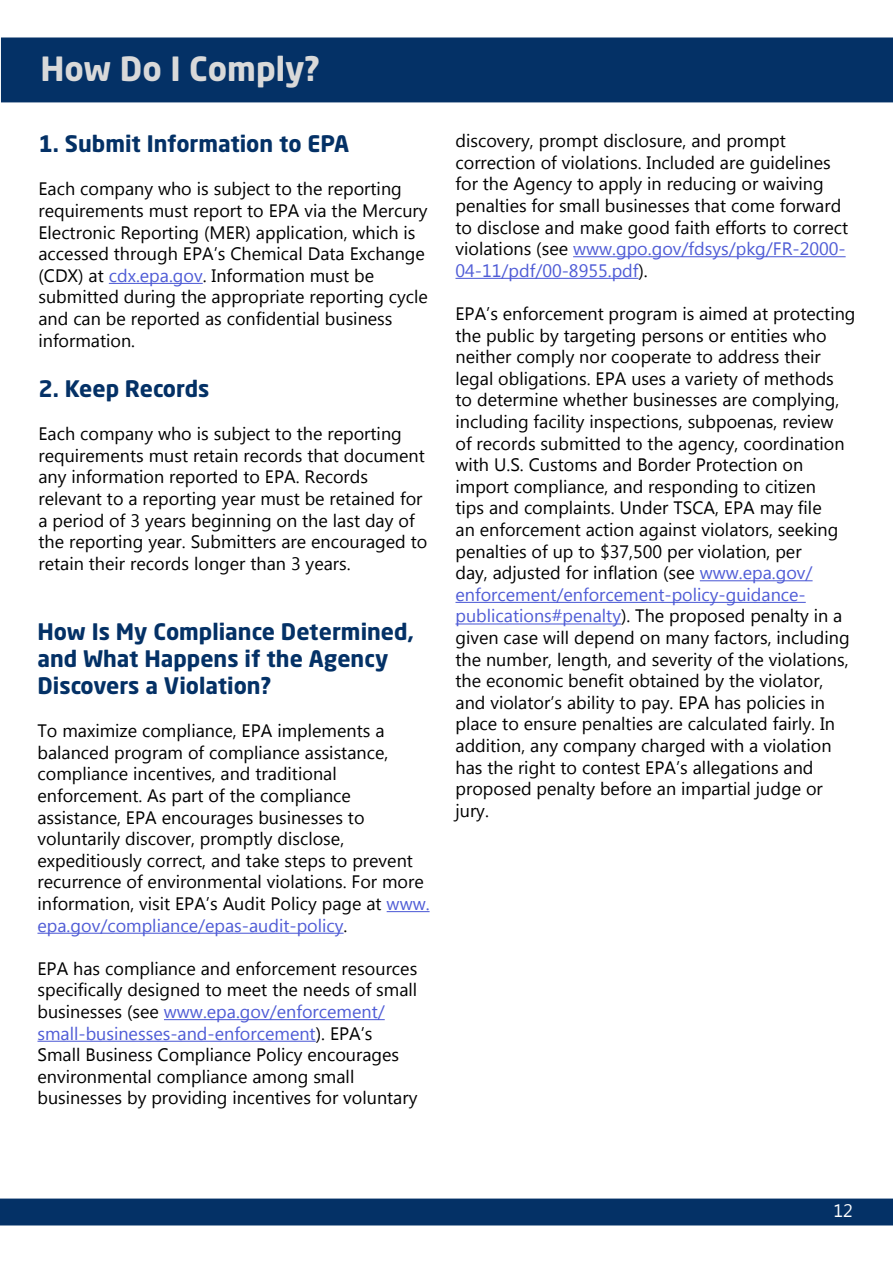
<style>
.page{position:relative;width:893px;height:1263px;background:#fff}
.page>*{position:absolute;margin:0;border:0;box-sizing:border-box;transform-origin:0 0}
.t1{font:700 33px "Neo Sans Std";color:#d9d9d9}
.t2{font:700 22.5px/27px "Neo Sans Std";color:#043166}
.t3{font:18px/21.6px "Myanmar Text";color:#000}
.t4{font:18px "Myanmar Text";color:#fff}
.s1{color:#4f5cd6}
</style>
<div class="page">
<div style="left:0;top:1198px;width:893px;height:27px;background:#043166"></div>
<hr style="left:109px;top:283px;width:94px;height:1px;background:#4f5cd6">
<hr style="left:387px;top:911px;width:43px;height:1px;background:#4f5cd6">
<hr style="left:38px;top:933px;width:306px;height:1px;background:#4f5cd6">
<hr style="left:164px;top:1019px;width:221px;height:1px;background:#4f5cd6">
<hr style="left:38px;top:1041px;width:278px;height:1px;background:#4f5cd6">
<hr style="left:573px;top:256px;width:273px;height:1px;background:#4f5cd6">
<hr style="left:455px;top:278px;width:183px;height:1px;background:#4f5cd6">
<hr style="left:700px;top:580px;width:113px;height:1px;background:#4f5cd6">
<hr style="left:455px;top:602px;width:351px;height:1px;background:#4f5cd6">
<hr style="left:455px;top:623px;width:166px;height:1px;background:#4f5cd6">
<div style="left:1px;top:38px;width:892px;height:64px;background:#043166"></div>
<h1 class="t1" style="left:40px;top:47px;width:282px">How Do I Comply?</h1>
<p class="t2" style="left:38px;top:130px;width:312px">1. Submit Information to EPA</p>
<p class="t3" style="left:38px;top:178px;width:391px">Each company who is subject to the reporting requirements must report to EPA via the Mercury Electronic Reporting (MER) application, which is accessed through EPA’s Chemical Data Exchange (CDX) at <span class="s1">cdx.epa.gov</span>. Information must be submitted during the appropriate reporting cycle and can be reported as confidential business information.</p>
<p class="t2" style="left:38px;top:375px;width:172px">2. Keep Records</p>
<p class="t3" style="left:38px;top:423px;width:390px">Each company who is subject to the reporting requirements must retain records that document any information reported to EPA. Records relevant to a reporting year must be retained for a period of 3 years beginning on the last day of the reporting year. Submitters are encouraged to retain their records longer than 3 years.</p>
<h2 class="t2" style="left:38px;top:617px;width:378px">How Is My Compliance Determined, and What Happens if the Agency<br>Discovers a Violation?</h2>
<p class="t3" style="left:38px;top:720px;width:394px">To maximize compliance, EPA implements a balanced program of compliance assistance, compliance incentives, and traditional enforcement. As part of the compliance assistance, EPA encourages businesses to voluntarily discover, promptly disclose, expeditiously correct, and take steps to prevent recurrence of environmental violations. For more information, visit EPA’s Audit Policy page at <span class="s1">www. epa.gov/compliance/epas-audit-policy</span>.</p>
<p class="t3" style="left:38px;top:958px;width:381px">EPA has compliance and enforcement resources specifically designed to meet the needs of small businesses (see <span class="s1">www.epa.gov/enforcement/ small-businesses-and-enforcement</span>). EPA’s Small Business Compliance Policy encourages environmental compliance among small businesses by providing incentives for voluntary</p>
<p class="t3" style="left:455px;top:130px;width:394px">discovery, prompt disclosure, and prompt correction of violations. Included are guidelines for the Agency to apply in reducing or waiving penalties for small businesses that come forward to disclose and make good faith efforts to correct violations (see <span class="s1">www.gpo.gov/fdsys/pkg/FR-2000- 04-11/pdf/00-8955.pdf</span>).</p>
<p class="t3" style="left:455px;top:303px;width:401px">EPA’s enforcement program is aimed at protecting the public by targeting persons or entities who neither comply nor cooperate to address their legal obligations. EPA uses a variety of methods<br>to determine whether businesses are complying, including facility inspections, subpoenas, review<br>of records submitted to the agency, coordination with U.S. Customs and Border Protection on import compliance, and responding to citizen<br>tips and complaints. Under TSCA, EPA may file<br>an enforcement action against violators, seeking penalties of up to $37,500 per violation, per<br>day, adjusted for inflation (see <span class="s1">www.epa.gov/ enforcement/enforcement-policy-guidance&shy;publications#penalty</span>). The proposed penalty in a given case will depend on many factors, including the number, length, and severity of the violations, the economic benefit obtained by the violator, and violator’s ability to pay. EPA has policies in place to ensure penalties are calculated fairly. In addition, any company charged with a violation has the right to contest EPA’s allegations and proposed penalty before an impartial judge or jury.</p>
<p class="t4" style="left:834px;top:1200px;width:21px">12</p>
</div>
